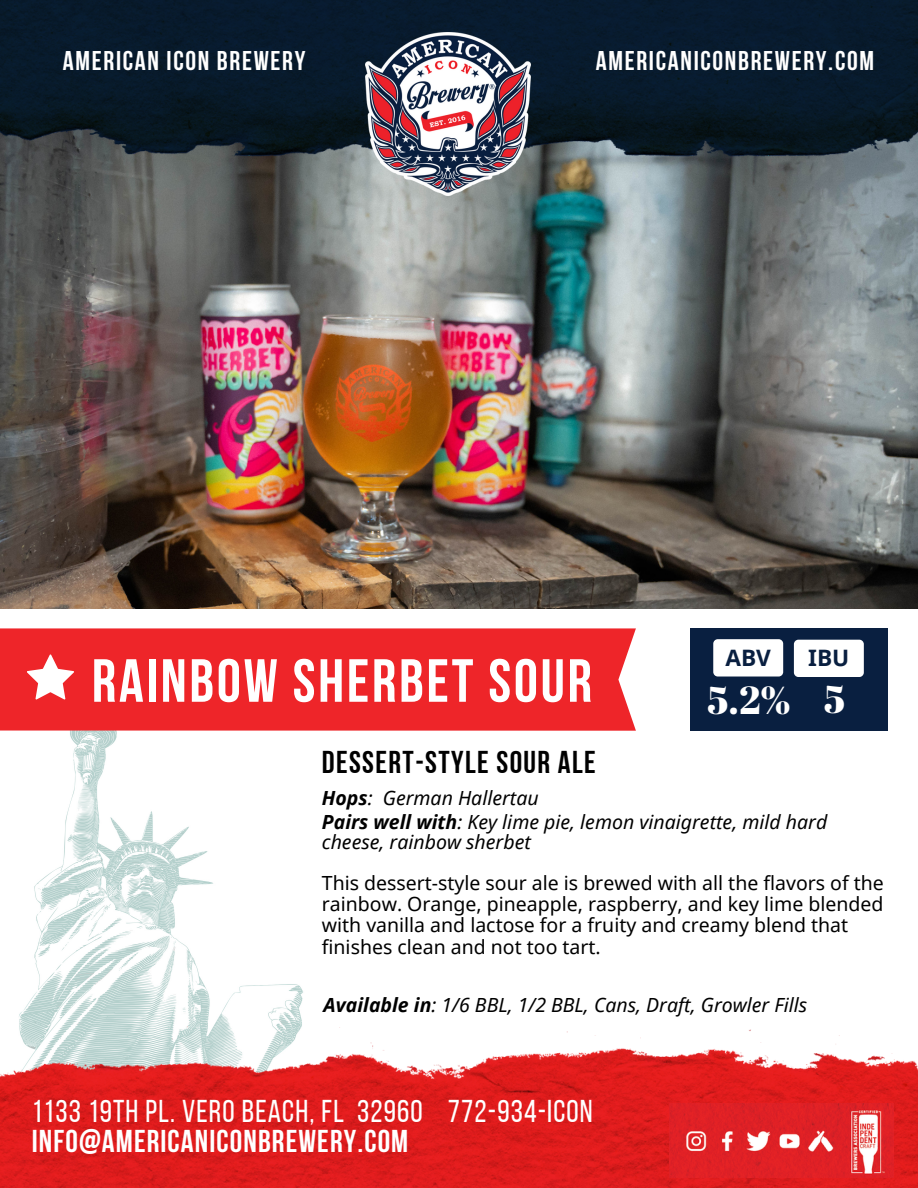
<style>
.page{position:relative;width:918px;height:1188px;background:#fff}
.page>*{position:absolute;margin:0;border:0;box-sizing:border-box;transform-origin:0 0}
.t1{font:60.75px "Bebas Neue Cyrillic";letter-spacing:.045em;color:#fff}
.t2{font:39px "Abril Fatface";color:#fff}
.t3{font:31.5px "Bebas Neue";letter-spacing:.035em;color:#fff}
.t4{font:700 31.5px "Bebas Neue";letter-spacing:.035em;color:#fff}
.t5{font:31.5px "Bebas Neue Cyrillic";letter-spacing:.045em;color:#000}
.t6{font:700 27px "Bebas Neue";letter-spacing:.06em;color:#fff}
.t7{font:700 22.65px "Noto Sans";color:#091f40}
.t8{font:19.5px/21.3px "Noto Sans";color:#000}
.t9{font:italic 19.5px/23.7px "Noto Sans";color:#000}
.s1{font-weight:700}
</style>
<div class="page">
<img style="left:19px;top:731px;width:284px;height:293px">
<img style="left:0;top:184px;width:918px;height:424px">
<img style="left:0;top:0;width:918px;height:184px">
<img style="left:365px;top:33px;width:166px;height:163px">
<div style="left:0;top:628px;width:636px;height:103px;background:#ee2529"></div>
<svg style="left:27px;top:654px;width:47px;height:46px"></svg>
<img style="left:0;top:1024px;width:918px;height:164px">
<img style="left:670px;top:1104px;width:224px;height:73px">
<div style="left:691px;top:628px;width:197px;height:103px;background:#091f40"></div>
<div style="left:713px;top:639px;width:70px;height:37px;background:#fff;border-radius:5px"></div>
<div style="left:794px;top:640px;width:70px;height:37px;background:#fff;border-radius:5px"></div>
<h3 class="t6" style="left:63px;top:49px;width:244px">AMERICAN ICON BREWERY</h3>
<h3 class="t6" style="left:596px;top:49px;width:280px">AMERICANICONBREWERY.COM</h3>
<h1 class="t1" style="left:92px;top:656px;width:502px">RAINBOW SHERBET SOUR</h1>
<p class="t7" style="left:725px;top:641px;width:47px">ABV</p>
<h2 class="t2" style="left:708px;top:672px;width:84px">5.2%</h2>
<p class="t7" style="left:808px;top:641px;width:43px">IBU</p>
<h2 class="t2" style="left:824px;top:672px;width:23px">5</h2>
<h3 class="t5" style="left:322px;top:749px;width:276px">DESSERT-STYLE SOUR ALE</h3>
<p class="t9" style="left:322px;top:786px;width:507px"><span class="s1">Hops</span>: German Hallertau<br><span class="s1">Pairs well with</span>: Key lime pie, lemon vinaigrette, mild hard</p>
<p class="t9" style="left:322px;top:830px;width:211px">cheese, rainbow sherbet</p>
<p class="t8" style="left:322px;top:871px;width:564px">This dessert-style sour ale is brewed with all the flavors of the rainbow. Orange, pineapple, raspberry, and key lime blended with vanilla and lactose for a fruity and creamy blend that finishes clean and not too tart.</p>
<p class="t9" style="left:324px;top:992px;width:485px"><span class="s1">Available in</span>: 1/6 BBL, 1/2 BBL, Cans, Draft, Growler Fills</p>
<h3 class="t3" style="left:32px;top:1098px;width:562px">1133 19TH PL. VERO BEACH, FL 32960 772-934-ICON</h3>
<h3 class="t4" style="left:32px;top:1129px;width:378px">INFO@AMERICANICONBREWERY.COM</h3>
</div>
